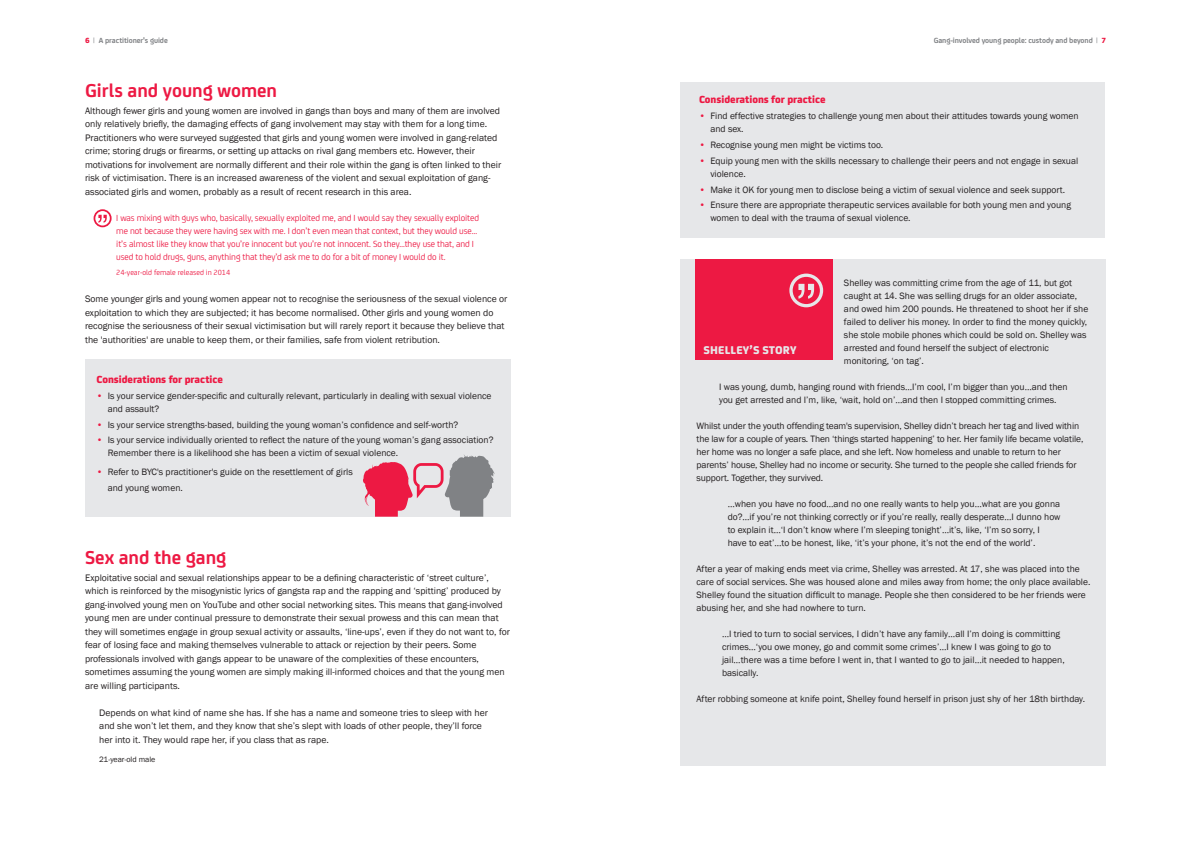
<style>
.page{position:relative;width:1191px;height:842px;background:#fff}
.page>*{position:absolute;margin:0;border:0;box-sizing:border-box;transform-origin:0 0}
.subhead_joeybold_20p{font:700 20px "FS Joey";color:#ed1943}
.subhead_text12_13{font:800 12px "FS Joey";letter-spacing:.01em;color:#e6e7e9}
.body_copy_franklin_g{font:800 11px "FS Joey";color:#ed1943}
.body_copy_franklin_g-2{font:9.7px/13.5px "Franklin Gothic";color:#231f20}
.BODY_COPY_franklin_g{font:9.7px/13.5px "Franklin Gothic";color:#231f20}
.body_copy_franklin_g-3{font:9.5px/13px "Franklin Gothic";color:#231f20}
.consideration_box{font:9.5px/13px "Franklin Gothic";color:#231f20}
.quote{font:9.5px/13px "Franklin Gothic";color:#231f20}
.talking_quote_red{font:9.5px/13px "FS Joey";letter-spacing:-.01em;color:#ed1943}
.t1{font:700 8px "FS Joey";letter-spacing:-.01em;color:#808285}
.talking_quote_red_su{font:8px "FS Joey";color:#ed1943}
.BODY_COPY_franklin_g-2{font:8px "Franklin Gothic";color:#231f20}
.s1{font-weight:800;color:#ed1943}
.s2{font-weight:400}
.s3{color:#ed1943}
</style>
<div class="page">
<div style="left:680px;top:259px;width:426px;height:506px;background:#e6e7e9"></div>
<div style="left:85px;top:359px;width:425px;height:158px;background:#e6e7e9"></div>
<div style="left:695px;top:259px;width:137px;height:101px;background:#ed1943"></div>
<div style="left:789px;top:274px;width:34px;height:33px;border:3px solid #e6e7e9;border-radius:50%"></div>
<svg style="left:798px;top:284px;width:16px;height:15px"></svg>
<div style="left:680px;top:82px;width:424px;height:156px;background:#e6e7e9"></div>
<div style="left:94px;top:209px;width:18px;height:18px;border:2px solid #ed1943;border-radius:50%"></div>
<svg style="left:98px;top:215px;width:9px;height:8px"></svg>
<svg style="left:363px;top:455px;width:131px;height:62px"></svg>
<p class="t1" style="left:85px;top:34px;width:84px"><span class="s1">6</span> <span class="s2">|</span> A practitioner's guide</p>
<p class="t1" style="left:933px;top:34px;width:174px">Gang-involved young people: custody and beyond <span class="s2">|</span> <span class="s1">7</span></p>
<p class="subhead_joeybold_20p" style="left:85px;top:76px;width:194px">Girls and young women</p>
<p class="body_copy_franklin_g-2" style="left:85px;top:104px;width:418px">Although fewer girls and young women are involved in gangs than boys and many of them are involved only relatively briefly, the damaging effects of gang involvement may stay with them for a long time.<br>Practitioners who were surveyed suggested that girls and young women were involved in gang-related crime; storing drugs or firearms, or setting up attacks on rival gang members etc. However, their motivations for involvement are normally different and their role within the gang is often linked to their risk of victimisation. There is an increased awareness of the violent and sexual exploitation of gang&shy;associated girls and women, probably as a result of recent research in this area.</p>
<p class="talking_quote_red" style="left:116px;top:211px;width:364px">I was mixing with guys who, basically, sexually exploited me, and I would say they sexually exploited me not because they were having sex with me. I don’t even mean that context, but they would use… it’s almost like they know that you’re innocent but you’re not innocent. So they…they use that, and I used to hold drugs, guns, anything that they’d ask me to do for a bit of money I would do it.</p>
<p class="talking_quote_red_su" style="left:116px;top:267px;width:115px">24-year-old female released in 2014</p>
<p class="body_copy_franklin_g-2" style="left:85px;top:293px;width:424px">Some younger girls and young women appear not to recognise the seriousness of the sexual violence or exploitation to which they are subjected; it has become normalised. Other girls and young women do recognise the seriousness of their sexual victimisation but will rarely report it because they believe that the 'authorities' are unable to keep them, or their families, safe from violent retribution.</p>
<p class="body_copy_franklin_g" style="left:96px;top:371px;width:128px">Considerations for practice</p>
<p class="consideration_box" style="left:108px;top:389px;width:385px;text-indent:-11px"><span class="s3">•</span> Is your service gender-specific and culturally relevant, particularly in dealing with sexual violence and assault?</p>
<p class="consideration_box" style="left:96px;top:418px;width:363px"><span class="s3">•</span> Is your service strengths-based, building the young woman’s confidence and self-worth?</p>
<p class="consideration_box" style="left:108px;top:434px;width:387px;text-indent:-11px"><span class="s3">•</span> Is your service individually oriented to reflect the nature of the young woman’s gang association?<br>Remember there is a likelihood she has been a victim of sexual violence.</p>
<p class="consideration_box" style="left:96px;top:466px;width:258px"><span class="s3">•</span> Refer to BYC's practitioner's guide on the resettlement of girls</p>
<p class="consideration_box" style="left:108px;top:481px;width:77px">and young women.</p>
<p class="body_copy_franklin_g" style="left:699px;top:91px;width:128px">Considerations for practice</p>
<p class="consideration_box" style="left:710px;top:110px;width:370px;text-indent:-11px"><span class="s3">•</span> Find effective strategies to challenge young men about their attitudes towards young women and sex.</p>
<p class="consideration_box" style="left:699px;top:138px;width:186px"><span class="s3">•</span> Recognise young men might be victims too.</p>
<p class="consideration_box" style="left:710px;top:154px;width:369px;text-indent:-11px"><span class="s3">•</span> Equip young men with the skills necessary to challenge their peers and not engage in sexual violence.</p>
<p class="consideration_box" style="left:699px;top:183px;width:368px"><span class="s3">•</span> Make it OK for young men to disclose being a victim of sexual violence and seek support.</p>
<p class="consideration_box" style="left:710px;top:199px;width:362px;text-indent:-11px"><span class="s3">•</span> Ensure there are appropriate therapeutic services available for both young men and young women to deal with the trauma of sexual violence.</p>
<p class="body_copy_franklin_g-3" style="left:844px;top:276px;width:246px">Shelley was committing crime from the age of 11, but got caught at 14. She was selling drugs for an older associate, and owed him 200 pounds. He threatened to shoot her if she failed to deliver his money. In order to find the money quickly, she stole mobile phones which could be sold on. Shelley was arrested and found herself the subject of electronic monitoring, ‘on tag’.</p>
<p class="quote" style="left:719px;top:380px;width:350px">I was young, dumb, hanging round with friends…I’m cool, I’m bigger than you…and then you get arrested and I’m, like, ‘wait, hold on’…and then I stopped committing crimes.</p>
<p class="body_copy_franklin_g-3" style="left:696px;top:419px;width:388px">Whilst under the youth offending team's supervision, Shelley didn’t breach her tag and lived within the law for a couple of years. Then ‘things started happening’ to her. Her family life became volatile, her home was no longer a safe place, and she left. Now homeless and unable to return to her parents’ house, Shelley had no income or security. She turned to the people she called friends for support. Together, they survived.</p>
<p class="quote" style="left:727px;top:497px;width:334px">…when you have no food…and no one really wants to help you…what are you gonna do?…if you’re not thinking correctly or if you’re really, really desperate…I dunno how to explain it…‘I don’t know where I’m sleeping tonight’…it’s, like, ‘I’m so sorry, I have to eat’…to be honest, like, ‘it’s your phone, it’s not the end of the world’.</p>
<p class="body_copy_franklin_g-3" style="left:696px;top:562px;width:395px">After a year of making ends meet via crime, Shelley was arrested. At 17, she was placed into the care of social services. She was housed alone and miles away from home; the only place available.<br>Shelley found the situation difficult to manage. People she then considered to be her friends were abusing her, and she had nowhere to turn.</p>
<p class="quote" style="left:722px;top:627px;width:344px">…I tried to turn to social services, I didn’t have any family…all I’m doing is committing crimes…‘you owe money, go and commit some crimes’…I knew I was going to go to jail…there was a time before I went in, that I wanted to go to jail…it needed to happen, basically.</p>
<p class="body_copy_franklin_g-3" style="left:696px;top:692px;width:390px">After robbing someone at knife point, Shelley found herself in prison just shy of her 18th birthday.</p>
<p class="subhead_text12_13" style="left:703px;top:341px;width:94px">SHELLEY’S STORY</p>
<p class="subhead_joeybold_20p" style="left:85px;top:543px;width:143px">Sex and the gang</p>
<p class="body_copy_franklin_g-2" style="left:85px;top:571px;width:426px">Exploitative social and sexual relationships appear to be a defining characteristic of ‘street culture’, which is reinforced by the misogynistic lyrics of gangsta rap and the rapping and ‘spitting’ produced by gang-involved young men on YouTube and other social networking sites. This means that gang-involved young men are under continual pressure to demonstrate their sexual prowess and this can mean that they will sometimes engage in group sexual activity or assaults, ‘line-ups’, even if they do not want to, for fear of losing face and making themselves vulnerable to attack or rejection by their peers. Some professionals involved with gangs appear to be unaware of the complexities of these encounters, sometimes assuming the young women are simply making ill-informed choices and that the young men are willing participants.</p>
<p class="BODY_COPY_franklin_g" style="left:99px;top:706px;width:390px">Depends on what kind of name she has. If she has a name and someone tries to sleep with her and she won’t let them, and they know that she’s slept with loads of other people, they’ll force her into it. They would rape her, if you class that as rape.</p>
<p class="BODY_COPY_franklin_g-2" style="left:99px;top:754px;width:58px">21-year-old male</p>
</div>
